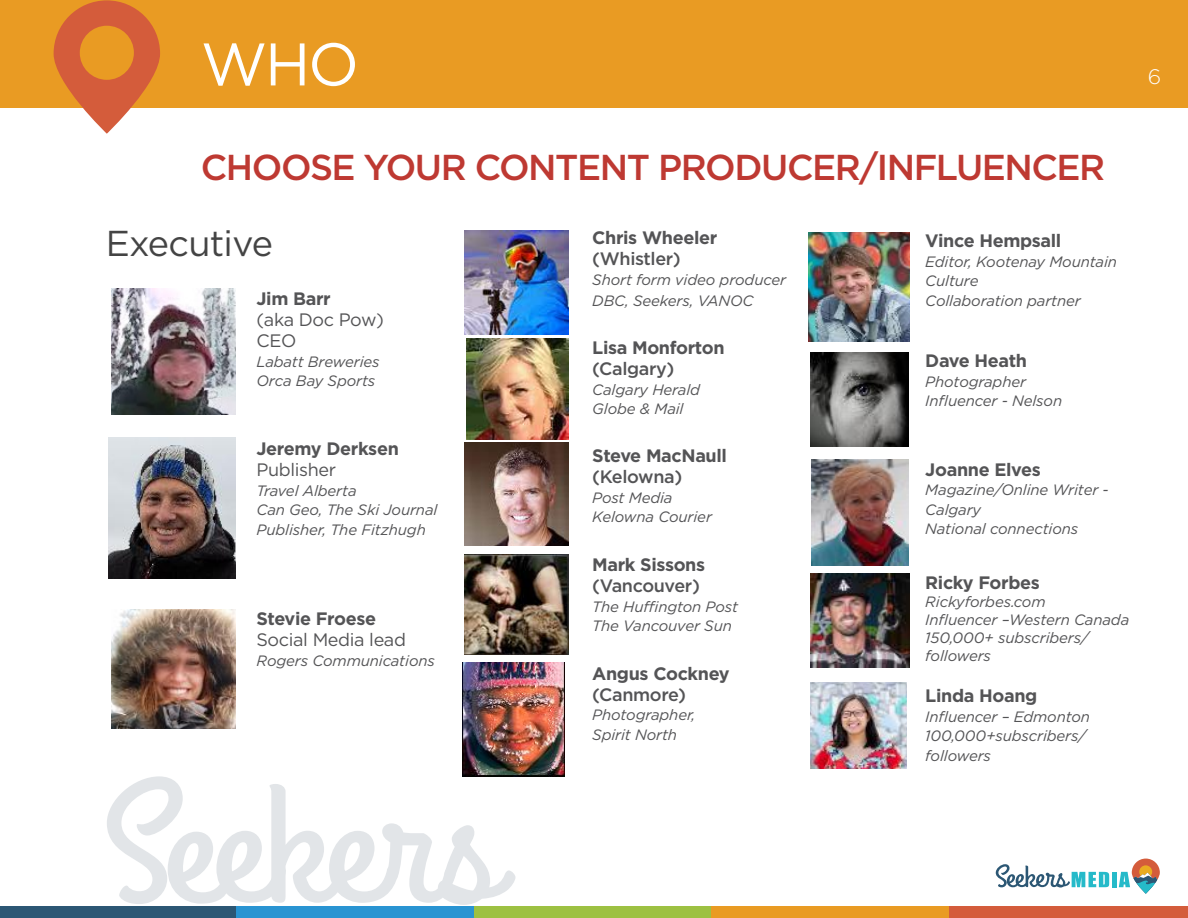
<style>
.page{position:relative;width:1188px;height:918px;background:#fff}
.page>*{position:absolute;margin:0;border:0;box-sizing:border-box;transform-origin:0 0}
.t1{font:60px "Gotham HTF";color:#fff}
.t2{font:500 36px "Gotham HTF";letter-spacing:-.04em;color:#be3932}
.t3{font:36px "Gotham HTF";color:#444}
.t4{font:300 21px "Gotham HTF";color:#fff}
.t5{font:700 18px "Gotham HTF";letter-spacing:-.02em;color:#545456}
.t6{font:500 18px "Gotham HTF";letter-spacing:-.02em;color:#545456}
.t7{font:18px/21px "Gotham HTF";letter-spacing:-.02em;color:#545456}
.t8{font:italic 15px/19.5px "Gotham HTF";letter-spacing:-.01em;color:#545456}
</style>
<div class="page">
<div style="left:0;top:0;width:1188px;height:108px;background:#e99b23"></div>
<div style="left:0;top:906px;width:237px;height:12px;background:#2c5774"></div>
<div style="left:237px;top:906px;width:237px;height:12px;background:#2994d2"></div>
<div style="left:474px;top:906px;width:238px;height:12px;background:#9dc142"></div>
<div style="left:712px;top:906px;width:237px;height:12px;background:#e99b23"></div>
<div style="left:949px;top:906px;width:239px;height:12px;background:#d45c3b"></div>
<svg style="left:107px;top:776px;width:409px;height:129px"></svg>
<svg style="left:996px;top:864px;width:113px;height:24px"></svg>
<div style="left:1112px;top:872px;width:5px;height:15px;background:#25bac9"></div>
<svg style="left:1119px;top:859px;width:41px;height:35px"></svg>
<img style="left:111px;top:289px;width:125px;height:126px">
<img style="left:111px;top:610px;width:125px;height:118px">
<img style="left:108px;top:437px;width:128px;height:141px">
<img style="left:465px;top:555px;width:104px;height:100px">
<img style="left:465px;top:231px;width:104px;height:104px">
<img style="left:465px;top:443px;width:104px;height:102px">
<img style="left:462px;top:663px;width:103px;height:113px">
<img style="left:466px;top:339px;width:103px;height:101px">
<img style="left:810px;top:573px;width:100px;height:94px">
<img style="left:810px;top:682px;width:96px;height:87px">
<img style="left:812px;top:460px;width:96px;height:105px">
<img style="left:810px;top:353px;width:98px;height:94px">
<img style="left:808px;top:233px;width:102px;height:108px">
<svg style="left:54px;top:0;width:106px;height:134px"></svg>
<h1 class="t1" style="left:201px;top:31px;width:108px">Who</h1>
<h3 class="t4" style="left:1148px;top:66px;width:15px">6</h3>
<h2 class="t2" style="left:201px;top:147px;width:906px">Choose you r content producer/influ encer</h2>
<h2 class="t3" style="left:106px;top:223px;width:169px">Executive</h2>
<p class="t5" style="left:256px;top:288px;width:76px">Jim Barr</p>
<p class="t7" style="left:256px;top:309px;width:129px">(aka Doc Pow)<br>CEO</p>
<p class="t8" style="left:256px;top:351px;width:125px">Labatt Breweries<br>Orca Bay Sports</p>
<p class="t5" style="left:256px;top:438px;width:144px">Jeremy Derksen</p>
<p class="t7" style="left:256px;top:459px;width:81px">Publisher</p>
<p class="t8" style="left:256px;top:480px;width:182px">Travel Alberta<br>Can Geo, The Ski Journal<br>Publisher, The Fitzhugh</p>
<p class="t5" style="left:256px;top:608px;width:121px">Stevie Froese</p>
<p class="t7" style="left:256px;top:629px;width:151px">Social Media lead</p>
<p class="t8" style="left:256px;top:651px;width:180px">Rogers Communications</p>
<p class="t5" style="left:592px;top:227px;width:127px">Chris Wheeler</p>
<p class="t6" style="left:592px;top:248px;width:90px">(Whistler)</p>
<p class="t8" style="left:592px;top:269px;width:195px;line-height:21px">Short form video producer<br>DBC, Seekers, VANOC</p>
<p class="t5" style="left:592px;top:338px;width:134px">Lisa Monforton</p>
<p class="t6" style="left:592px;top:359px;width:84px">(Calgary)</p>
<p class="t8" style="left:592px;top:380px;width:109px">Calgary Herald<br>Globe &amp; Mail</p>
<p class="t5" style="left:592px;top:446px;width:136px">Steve MacNaull</p>
<p class="t6" style="left:592px;top:467px;width:92px">(Kelowna)</p>
<p class="t8" style="left:592px;top:488px;width:121px">Post Media<br>Kelowna Courier</p>
<p class="t5" style="left:592px;top:554px;width:114px">Mark Sissons</p>
<p class="t6" style="left:592px;top:575px;width:109px">(Vancouver)</p>
<p class="t8" style="left:592px;top:597px;width:147px">The Huffington Post<br>The Vancouver Sun</p>
<p class="t5" style="left:592px;top:663px;width:139px">Angus Cockney</p>
<p class="t6" style="left:592px;top:684px;width:95px">(Canmore)</p>
<p class="t8" style="left:592px;top:705px;width:105px">Photographer,<br>Spirit North</p>
<p class="t5" style="left:925px;top:230px;width:138px">Vince Hempsall</p>
<p class="t8" style="left:925px;top:252px;width:193px">Editor, Kootenay Mountain<br>Culture<br>Collaboration partner</p>
<p class="t5" style="left:925px;top:350px;width:103px">Dave Heath</p>
<p class="t8" style="left:925px;top:372px;width:138px">Photographer<br>Influencer - Nelson</p>
<p class="t5" style="left:925px;top:459px;width:117px">Joanne Elves</p>
<p class="t8" style="left:925px;top:480px;width:185px">Magazine/Online Writer -<br>Calgary<br>National connections</p>
<p class="t5" style="left:925px;top:572px;width:116px">Ricky Forbes</p>
<p class="t8" style="left:925px;top:593px;width:206px;line-height:18px">Rickyforbes.com<br>Influencer –Western Canada<br>150,000+ subscribers/ followers</p>
<p class="t5" style="left:925px;top:686px;width:114px">Linda Hoang</p>
<p class="t8" style="left:925px;top:707px;width:166px">Influencer – Edmonton<br>100,000+subscribers/ followers</p>
</div>
